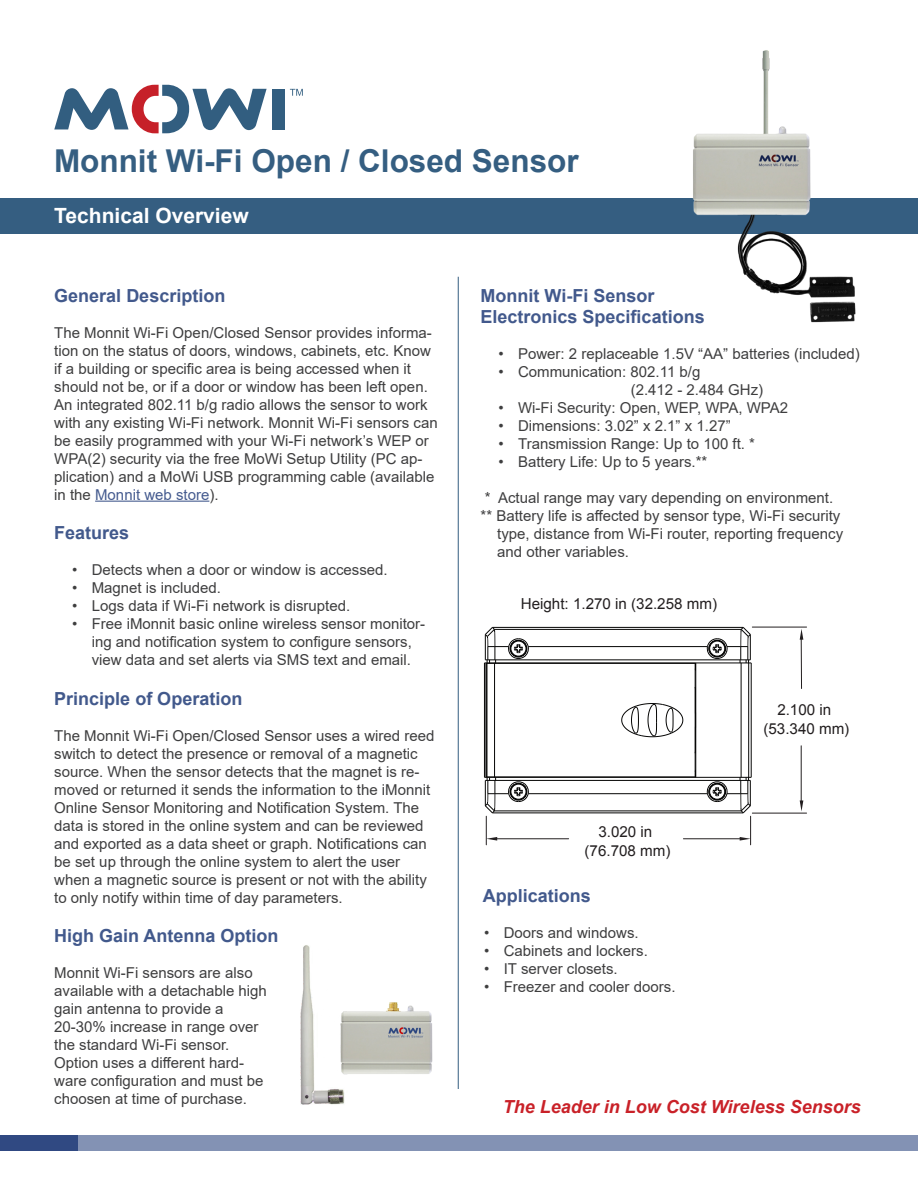
<style>
.page{position:relative;width:918px;height:1188px;background:#fff}
.page>*{position:absolute;margin:0;border:0;box-sizing:border-box;transform-origin:0 0}
.t1{font:700 31.5px "Arial";color:#355e81}
.t2{font:700 21px "Arial";color:#fff}
.t3{font:700 18px "Arial";color:#42598c}
.t4{font:italic 700 18px "Arial";color:#c92128}
.t5{font:15.15px/18.1px "Arial";color:#231f20;text-align:center}
.t6{font:15px/18px "Arial";color:#3e3e3f}
.s1{color:#455b8f}
</style>
<div class="page">
<div style="left:0;top:1135px;width:918px;height:16px;background:#8392b4"></div>
<div style="left:0;top:1135px;width:78px;height:16px;background:#304982"></div>
<div style="left:0;top:198px;width:918px;height:35px;background:#355e81"></div>
<div style="left:272px;top:89px;width:13px;height:40px;background:#325e80"></div>
<svg style="left:290px;top:89px;width:13px;height:7px"></svg>
<svg style="left:54px;top:84px;width:213px;height:49px"></svg>
<img style="left:628px;top:50px;width:250px;height:273px">
<hr style="left:494px;top:629px;width:247px;height:1px;background:#050504">
<hr style="left:494px;top:810px;width:247px;height:1px;background:#050504">
<svg style="left:621px;top:703px;width:63px;height:35px"></svg>
<hr style="left:484px;top:663px;width:1px;height:114px;background:#050504">
<hr style="left:486px;top:663px;width:1px;height:114px;background:#050504">
<hr style="left:487px;top:663px;width:1px;height:114px;background:#050504">
<hr style="left:494px;top:663px;width:1px;height:114px;background:#050504">
<hr style="left:492px;top:627px;width:251px;height:1px;background:#050504">
<hr style="left:528px;top:646px;width:179px;height:1px;background:#050504">
<hr style="left:485px;top:659px;width:265px;height:1px;background:#050504">
<hr style="left:484px;top:663px;width:267px;height:1px;background:#050504">
<hr style="left:484px;top:777px;width:267px;height:1px;background:#050504">
<hr style="left:485px;top:780px;width:265px;height:1px;background:#050504">
<hr style="left:528px;top:793px;width:179px;height:1px;background:#050504">
<hr style="left:695px;top:663px;width:1px;height:114px;background:#050504">
<hr style="left:492px;top:812px;width:251px;height:1px;background:#050504">
<hr style="left:741px;top:663px;width:1px;height:114px;background:#050504">
<hr style="left:748px;top:663px;width:1px;height:114px;background:#050504">
<hr style="left:751px;top:663px;width:1px;height:114px;background:#050504">
<svg style="left:484px;top:626px;width:45px;height:38px"></svg>
<div style="left:510px;top:640px;width:17px;height:17px;border:1px solid #050504;border-radius:50%"></div>
<div style="left:510px;top:641px;width:16px;height:16px;border:1px solid #050504;border-radius:50%"></div>
<svg style="left:706px;top:626px;width:46px;height:37px"></svg>
<div style="left:708px;top:640px;width:18px;height:17px;border:1px solid #050504;border-radius:50%"></div>
<div style="left:709px;top:640px;width:17px;height:17px;border:1px solid #050504;border-radius:50%"></div>
<div style="left:709px;top:641px;width:16px;height:16px;border:1px solid #050504;border-radius:50%"></div>
<svg style="left:694px;top:686px;width:2px;height:68px"></svg>
<hr style="left:752px;top:627px;width:55px;height:1px;background:#231f20">
<hr style="left:752px;top:813px;width:55px;height:1px;background:#231f20">
<hr style="left:801px;top:637px;width:1px;height:52px;background:#231f20">
<hr style="left:801px;top:746px;width:1px;height:57px;background:#231f20">
<svg style="left:800px;top:629px;width:3px;height:11px"></svg>
<svg style="left:800px;top:800px;width:3px;height:11px"></svg>
<hr style="left:683px;top:838px;width:57px;height:1px;background:#231f20">
<hr style="left:497px;top:838px;width:72px;height:1px;background:#231f20">
<svg style="left:706px;top:777px;width:46px;height:68px"></svg>
<svg style="left:484px;top:777px;width:45px;height:68px"></svg>
<hr style="left:95px;top:501px;width:114px;height:1px;background:#455b8f">
<img style="left:300px;top:945px;width:133px;height:160px">
<hr style="left:458px;top:277px;width:1px;height:812px;background:#335d80">
<p class="t1" style="left:54px;top:139px;width:526px">Monnit Wi-Fi Open / Closed Sensor</p>
<p class="t2" style="left:54px;top:201px;width:196px">Technical Overview</p>
<p class="t3" style="left:54px;top:283px;width:173px">General Description</p>
<p class="t6" style="left:54px;top:323px;width:379px">The Monnit Wi-Fi Open/Closed Sensor provides informa&shy;tion on the status of doors, windows, cabinets, etc. Know if a building or specific area is being accessed when it should not be, or if a door or window has been left open.</p>
<p class="t6" style="left:54px;top:395px;width:385px">An integrated 802.11 b/g radio allows the sensor to work with any existing Wi-Fi network. Monnit Wi-Fi sensors can be easily programmed with your Wi-Fi network’s WEP or WPA(2) security via the free MoWi Setup Utility (PC ap&shy;plication) and a MoWi USB programming cable (available in the <span class="s1">Monnit web store</span>).</p>
<p class="t3" style="left:54px;top:520px;width:77px">Features</p>
<p class="t6" style="left:72px;top:561px;width:317px">• Detects when a door or window is accessed.</p>
<p class="t6" style="left:72px;top:579px;width:150px">• Magnet is included.</p>
<p class="t6" style="left:72px;top:597px;width:279px">• Logs data if Wi-Fi network is disrupted.</p>
<p class="t6" style="left:72px;top:615px;width:354px;text-align:center">• Free iMonnit basic online wireless sensor monitor&shy;ing and notification system to configure sensors, view data and set alerts via SMS text and email.</p>
<p class="t3" style="left:54px;top:686px;width:190px">Principle of Operation</p>
<p class="t6" style="left:54px;top:726px;width:382px">The Monnit Wi-Fi Open/Closed Sensor uses a wired reed switch to detect the presence or removal of a magnetic source. When the sensor detects that the magnet is re&shy;moved or returned it sends the information to the iMonnit Online Sensor Monitoring and Notification System. The data is stored in the online system and can be reviewed and exported as a data sheet or graph. Notifications can be set up through the online system to alert the user when a magnetic source is present or not with the ability to only notify within time of day parameters.</p>
<p class="t3" style="left:54px;top:923px;width:226px">High Gain Antenna Option</p>
<p class="t6" style="left:54px;top:964px;width:214px">Monnit Wi-Fi sensors are also available with a detachable high gain antenna to provide a</p>
<p class="t6" style="left:54px;top:1018px;width:206px">20-30% increase in range over the standard Wi-Fi sensor.</p>
<p class="t6" style="left:54px;top:1054px;width:211px">Option uses a different hard&shy;ware configuration and must be choosen at time of purchase.</p>
<p class="t3" style="left:481px;top:283px;width:175px">Monnit Wi-Fi Sensor</p>
<p class="t3" style="left:481px;top:304px;width:226px">Electronics Specifications</p>
<p class="t6" style="left:499px;top:345px;width:363px">• Power: 2 replaceable 1.5V “AA” batteries (included)</p>
<p class="t6" style="left:631px;top:363px;width:134px;text-indent:-132px">• Communication: 802.11 b/g<br>(2.412 - 2.484 GHz)</p>
<p class="t6" style="left:499px;top:399px;width:291px">• Wi-Fi Security: Open, WEP, WPA, WPA2</p>
<p class="t6" style="left:499px;top:417px;width:234px">• Dimensions: 3.02” x 2.1” x 1.27”</p>
<p class="t6" style="left:499px;top:435px;width:258px">• Transmission Range: Up to 100 ft. *</p>
<p class="t6" style="left:499px;top:453px;width:210px">• Battery Life: Up to 5 years.**</p>
<p class="t6" style="left:485px;top:489px;width:350px">* Actual range may vary depending on environment.</p>
<p class="t6" style="left:481px;top:507px;width:361px">** Battery life is affected by sensor type, Wi-Fi security</p>
<p class="t6" style="left:497px;top:525px;width:347px">type, distance from Wi-Fi router, reporting frequency</p>
<p class="t6" style="left:497px;top:543px;width:133px">and other variables.</p>
<p class="t5" style="left:521px;top:595px;width:198px">Height: 1.270 in (32.258 mm)</p>
<p class="t5" style="left:585px;top:823px;width:87px">3.020 in (76.708 mm)</p>
<p class="t3" style="left:483px;top:883px;width:110px">Applications</p>
<p class="t6" style="left:484px;top:923px;width:156px">• Doors and windows.</p>
<p class="t6" style="left:484px;top:941px;width:165px">• Cabinets and lockers.</p>
<p class="t6" style="left:484px;top:959px;width:135px">• IT server closets.</p>
<p class="t6" style="left:484px;top:977px;width:193px">• Freezer and cooler doors.</p>
<p class="t5" style="left:763px;top:701px;width:87px">2.100 in (53.340 mm)</p>
<p class="t4" style="left:503px;top:1095px;width:359px">The Leader in Low Cost Wireless Sensors</p>
</div>
